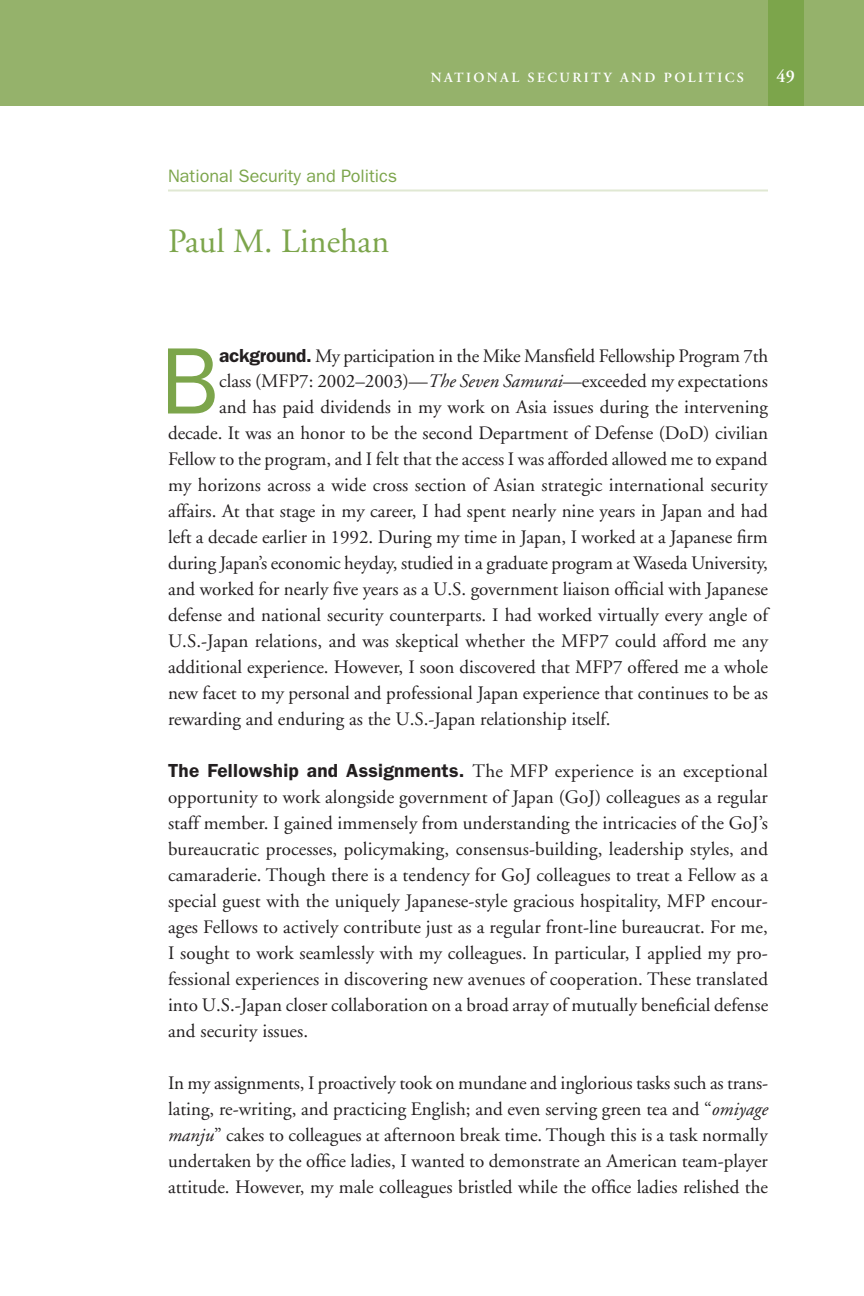
<style>
.page{position:relative;width:864px;height:1296px;background:#fff}
.page>*{position:absolute;margin:0;border:0;box-sizing:border-box;transform-origin:0 0}
.t1{font:94.8px "Franklin Gothic";color:#7ca54b}
.t2{font:34px "Adobe Garamond";color:#7ca54b}
.t3{font:19px/26px "Adobe Garamond";color:#231f20;text-align:justify}
.t4{font:18px "Franklin Gothic";color:#7ca54b}
.t5{font:600 18px "Adobe Garamond";color:#fff}
.t6{font:600 14px "Adobe Garamond";letter-spacing:.17em;color:#fff}
.s1{font-family:"Franklin Gothic";font-weight:600}
.s2{font-style:italic}
</style>
<div class="page">
<div style="left:0;top:0;width:864px;height:106px;background:#95b26b"></div>
<div style="left:768px;top:0;width:36px;height:106px;background:#7ca54b"></div>
<hr style="left:168px;top:190px;width:600px;height:2px;background:#e0e8d3">
<p class="t4" style="left:168px;top:165px;width:231px">National Security and Politics</p>
<h2 class="t2" style="left:168px;top:223px;width:223px">Paul M. Linehan</h2>
<p class="t6" style="left:431px;top:70px;width:314px">NATIONAL SECURITY AND POLITICS</p>
<p class="t5" style="left:777px;top:66px;width:20px">49</p>
<h1 class="t1" style="left:160px;top:327px;width:60px">B</h1>
<p class="t3" style="left:219px;top:343px;width:551px"><span class="s1">ackground.</span> My participation in the Mike Mansfield Fellowship Program 7th</p>
<p class="t3" style="left:219px;top:369px;width:550px">class (MFP7: 2002–2003)—<span class="s2">The Seven Samurai</span>—exceeded my expectations</p>
<p class="t3" style="left:219px;top:395px;width:550px">and has paid dividends in my work on Asia issues during the intervening</p>
<p class="t3" style="left:168px;top:421px;width:602px">decade. It was an honor to be the second Department of Defense (DoD) civilian</p>
<p class="t3" style="left:168px;top:447px;width:601px">Fellow to the program, and I felt that the access I was afforded allowed me to expand</p>
<p class="t3" style="left:168px;top:473px;width:601px">my horizons across a wide cross section of Asian strategic international security</p>
<p class="t3" style="left:168px;top:499px;width:601px">affairs. At that stage in my career, I had spent nearly nine years in Japan and had</p>
<p class="t3" style="left:168px;top:525px;width:601px">left a decade earlier in 1992. During my time in Japan, I worked at a Japanese firm</p>
<p class="t3" style="left:168px;top:551px;width:601px">during Japan’s economic heyday, studied in a graduate program at Waseda University,</p>
<p class="t3" style="left:168px;top:577px;width:602px">and worked for nearly five years as a U.S. government liaison official with Japanese</p>
<p class="t3" style="left:168px;top:603px;width:601px">defense and national security counterparts. I had worked virtually every angle of</p>
<p class="t3" style="left:168px;top:629px;width:602px">U.S.-Japan relations, and was skeptical whether the MFP7 could afford me any</p>
<p class="t3" style="left:168px;top:655px;width:601px">additional experience. However, I soon discovered that MFP7 offered me a whole</p>
<p class="t3" style="left:168px;top:681px;width:602px">new facet to my personal and professional Japan experience that continues to be as</p>
<p class="t3" style="left:168px;top:707px;width:444px">rewarding and enduring as the U.S.-Japan relationship itself.</p>
<p class="t3" style="left:168px;top:759px;width:602px"><span class="s1">The Fellowship and Assignments.</span> The MFP experience is an exceptional opportunity to work alongside government of Japan (GoJ) colleagues as a regular staff member. I gained immensely from understanding the intricacies of the GoJ’s bureaucratic processes, policymaking, consensus-building, leadership styles, and camaraderie. Though there is a tendency for GoJ colleagues to treat a Fellow as a special guest with the uniquely Japanese-style gracious hospitality, MFP encour&shy;ages Fellows to actively contribute just as a regular front-line bureaucrat. For me, I sought to work seamlessly with my colleagues. In particular, I applied my pro&shy;fessional experiences in discovering new avenues of cooperation. These translated into U.S.-Japan closer collaboration on a broad array of mutually beneficial defense and security issues.</p>
<p class="t3" style="left:168px;top:1071px;width:602px">In my assignments, I proactively took on mundane and inglorious tasks such as trans&shy;lating, re-writing, and practicing English; and even serving green tea and “<span class="s2">omiyage manju</span>” cakes to colleagues at afternoon break time. Though this is a task normally undertaken by the office ladies, I wanted to demonstrate an American team-player attitude. However, my male colleagues bristled while the office ladies relished the</p>
</div>
